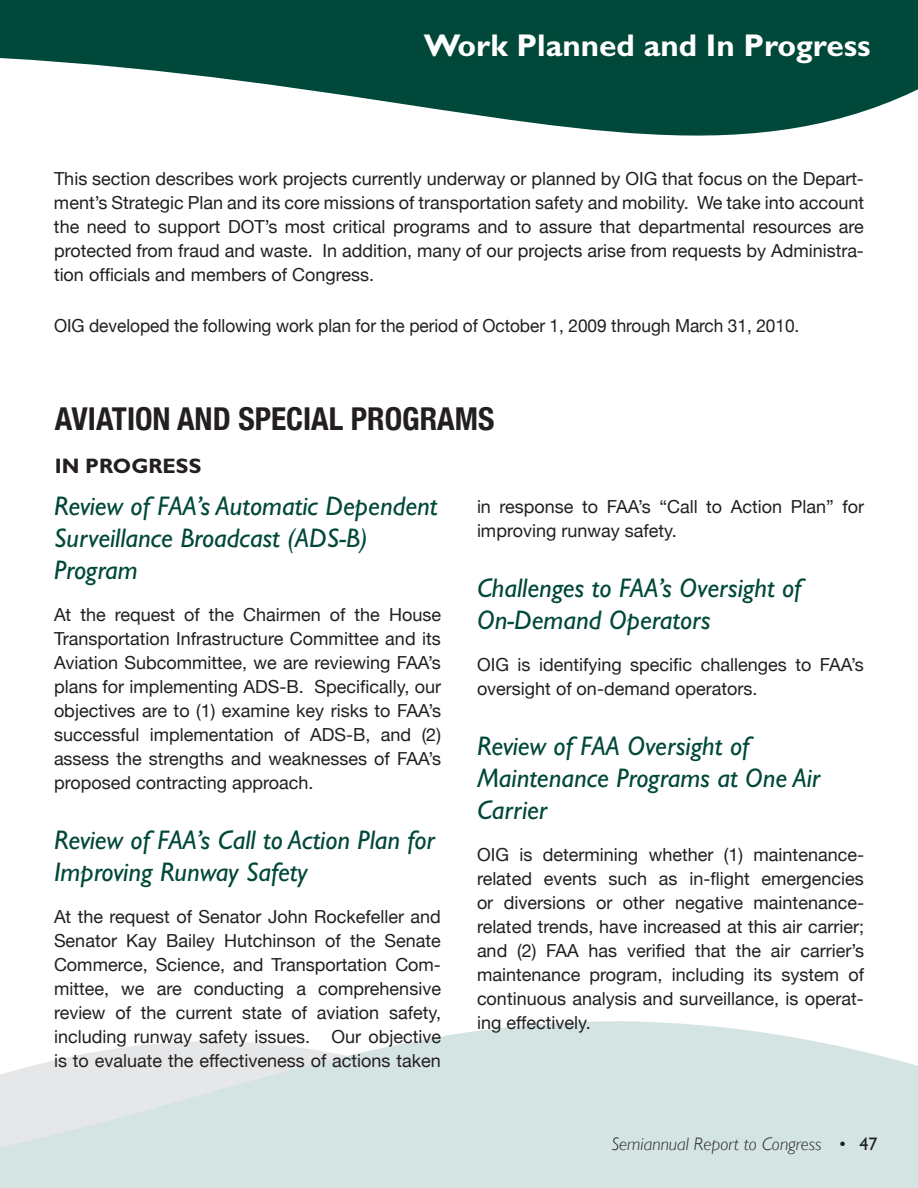
<style>
.page{position:relative;width:918px;height:1188px;background:#fff}
.page>*{position:absolute;margin:0;border:0;box-sizing:border-box;transform-origin:0 0}
.t1{font:700 condensed 31.5px "Helvetica Neue";color:#231f20}
.t2{font:700 31.5px "Gill Sans Std";color:#fff}
.t3{font:italic 27px/32.4px "Gill Sans Std";color:#004839}
.t4{font:700 21px "Gill Sans Std";color:#231f20}
.t5{font:18px/24px "Helvetica Neue";color:#231f20}
.t6{font:18px "Helvetica Neue";color:#231f20;scale:.96 1}
.t7{font:italic 300 18px "Gill Sans";color:#231f20}
.s1{font-weight:400;font-style:normal}
</style>
<div class="page">
<svg style="left:0;top:0;width:918px;height:136px;fill:#004839"></svg>
<div style="left:837px;top:1046px;width:81px;height:142px;background:#d3e4e2"></div>
<div style="left:655px;top:1022px;width:182px;height:166px;background:#d3e4e2"></div>
<svg style="left:0;top:1021px;width:655px;height:167px;background:#dbe7e6"></svg>
<p class="t2" style="left:424px;top:27px;width:448px">Work Planned and In Progress</p>
<p class="t5" style="left:54px;top:166px;width:812px;text-align:justify">This section describes work projects currently underway or planned by OIG that focus on the Depart&shy;ment’s Strategic Plan and its core missions of transportation safety and mobility. We take into account the need to support DOT’s most critical programs and to assure that departmental resources are protected from fraud and waste. In addition, many of our projects arise from requests by Administra&shy;tion officials and members of Congress.</p>
<p class="t6" style="left:54px;top:315px;width:778px">OIG developed the following work plan for the period of October 1, 2009 through March 31, 2010.</p>
<h1 class="t1" style="left:55px;top:400px;width:441px">AVIATION AND SPECIAL PROGRAMS</h1>
<h3 class="t4" style="left:55px;top:454px;width:148px">IN PROGRESS</h3>
<p class="t3" style="left:54px;top:490px;width:385px">Review of FAA’s Automatic Dependent<br>Surveillance Broadcast (ADS-B)<br>Program</p>
<p class="t5" style="left:54px;top:603px;width:389px;text-align:justify">At the request of the Chairmen of the House Transportation Infrastructure Committee and its Aviation Subcommittee, we are reviewing FAA’s</p>
<p class="t5" style="left:54px;top:675px;width:389px">plans for implementing ADS-B. Specifically, our objectives are to (1) examine key risks to FAA’s</p>
<p class="t5" style="left:54px;top:723px;width:389px;text-align:justify">successful implementation of ADS-B, and (2) assess the strengths and weaknesses of FAA’s proposed contracting approach.</p>
<p class="t3" style="left:54px;top:824px;width:383px">Review of FAA’s Call to Action Plan for<br>Improving Runway Safety</p>
<p class="t5" style="left:54px;top:905px;width:388px">At the request of Senator John Rockefeller and</p>
<p class="t5" style="left:54px;top:929px;width:388px">Senator Kay Bailey Hutchinson of the Senate</p>
<p class="t5" style="left:54px;top:953px;width:389px">Commerce, Science, and Transportation Com&shy;mittee, we are conducting a comprehensive</p>
<p class="t5" style="left:54px;top:1001px;width:389px">review of the current state of aviation safety,</p>
<p class="t5" style="left:477px;top:495px;width:389px">in response to FAA’s “Call to Action Plan” for</p>
<p class="t5" style="left:477px;top:519px;width:201px">improving runway safety.</p>
<p class="t3" style="left:477px;top:572px;width:326px">Challenges to FAA’s Oversight of<br>On-Demand Operators</p>
<p class="t5" style="left:477px;top:653px;width:388px">OIG is identifying specific challenges to FAA’s</p>
<p class="t5" style="left:477px;top:677px;width:282px">oversight of on-demand operators.</p>
<p class="t3" style="left:477px;top:730px;width:345px">Review of FAA Oversight of<br>Maintenance Programs at One Air<br>Carrier</p>
<p class="t5" style="left:477px;top:843px;width:389px">OIG is determining whether (1) maintenance&shy;related events such as in-flight emergencies</p>
<p class="t5" style="left:477px;top:891px;width:389px">or diversions or other negative maintenance&shy;related trends, have increased at this air carrier;</p>
<p class="t5" style="left:477px;top:939px;width:389px;text-align:justify">and (2) FAA has verified that the air carrier’s maintenance program, including its system of continuous analysis and surveillance, is operat-</p>
<p class="t5" style="left:477px;top:1011px;width:115px">ing effectively.</p>
<p class="t5" style="left:54px;top:1025px;width:388px">including runway safety issues. Our objective is to evaluate the effectiveness of actions taken</p>
<p class="t7" style="left:612px;top:1133px;width:267px">Semiannual Report to Congress <span class="s1">• 47</span></p>
</div>
